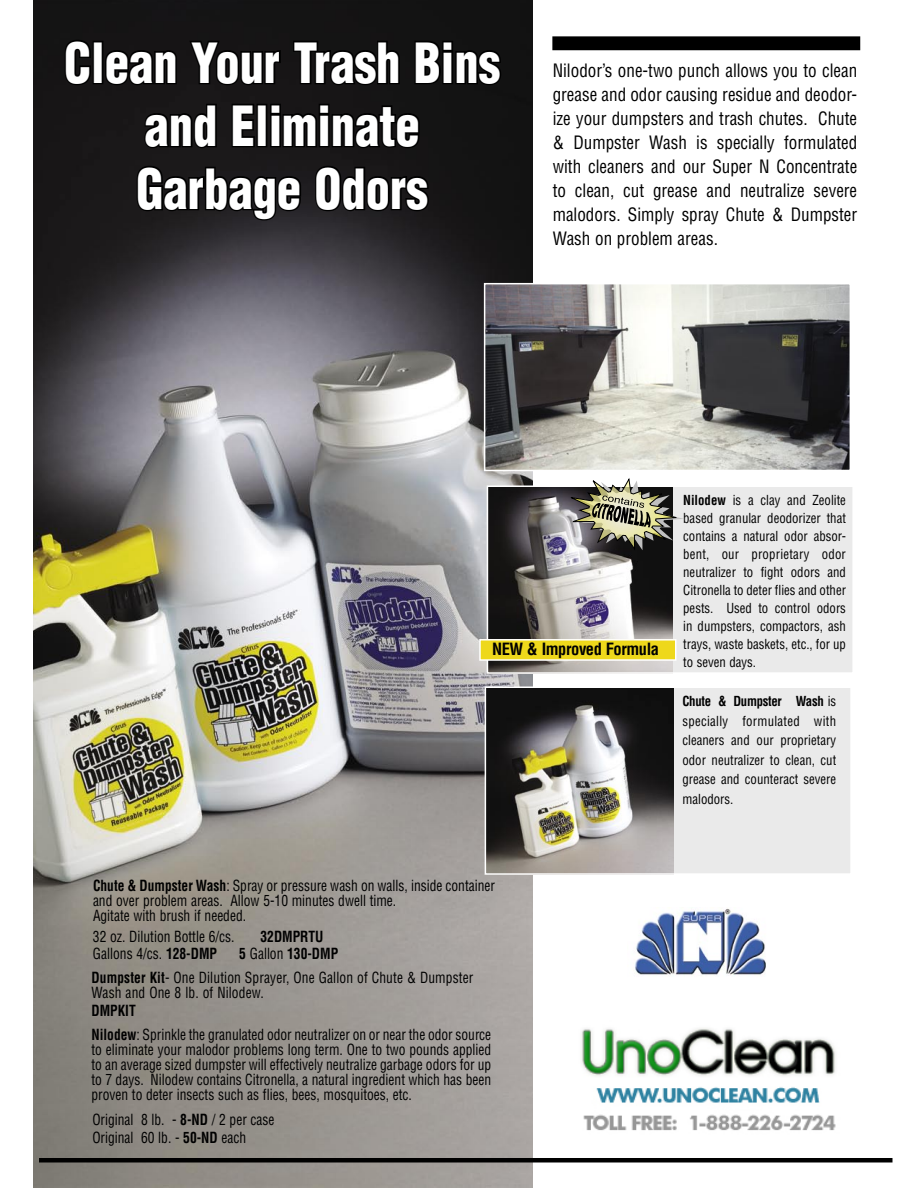
<style>
.page{position:relative;width:918px;height:1188px;background:#fff}
.page>*{position:absolute;margin:0;border:0;box-sizing:border-box;transform-origin:0 0}
.t1{font:900 condensed 54px/63px "Helvetica";color:#fff;text-align:center;scale:.9 1}
.t2{font:condensed 18px/24px "Helvetica";color:#000;text-align:justify;scale:.95 1}
.Product_title{font:700 condensed 16.5px "Helvetica";letter-spacing:-.025em;color:#000}
.t3{font:condensed 15px/15px "Helvetica";color:#000;scale:.9 1}
.t4{font:700 condensed 15px "Helvetica";color:#000;scale:.9 1}
.Product_title-2{font:condensed 13.5px/18px "Helvetica";color:#000;text-align:justify;scale:.95 1}
.s1{font-weight:700}
.s2{font-weight:400}
</style>
<div class="page">
<img style="left:635px;top:908px;width:131px;height:67px">
<img style="left:33px;top:0;width:499px;height:1188px">
<img style="left:487px;top:286px;width:361px;height:182px">
<div style="left:484px;top:283px;width:367px;height:188px;border:2px solid #fff"></div>
<div style="left:553px;top:37px;width:307px;height:13px;background:#000"></div>
<div style="left:552px;top:36px;width:308px;height:14px;border:2px solid #000"></div>
<svg style="left:63px;top:38px;width:29px;height:49px"></svg>
<div style="left:93px;top:41px;width:10px;height:43px;border:3px solid #000"></div>
<svg style="left:104px;top:49px;width:74px;height:38px;background:#0b0a0b"></svg>
<svg style="left:187px;top:38px;width:95px;height:49px;background:#0f0e0e"></svg>
<svg style="left:292px;top:39px;width:109px;height:48px;background:#0c0c0c"></svg>
<svg style="left:413px;top:39px;width:90px;height:48px;background:#0b0b0b"></svg>
<svg style="left:143px;top:102px;width:75px;height:48px;background:#0f0e0f"></svg>
<svg style="left:230px;top:102px;width:26px;height:47px"></svg>
<div style="left:257px;top:104px;width:10px;height:43px;border:3px solid #000"></div>
<svg style="left:269px;top:102px;width:152px;height:48px;background:#0d0c0d"></svg>
<svg style="left:135px;top:164px;width:168px;height:58px;background:#141214"></svg>
<svg style="left:314px;top:164px;width:116px;height:49px;background:#111011"></svg>
<hr style="left:39px;top:1158px;width:854px;height:4px;background:#000">
<div style="left:485px;top:687px;width:366px;height:187px;background:#eaeaea"></div>
<img style="left:488px;top:689px;width:186px;height:183px">
<div style="left:485px;top:686px;width:367px;height:189px;border:2px solid #fff"></div>
<div style="left:487px;top:486px;width:366px;height:187px;background:#eaeaea"></div>
<img style="left:490px;top:489px;width:183px;height:182px">
<div style="left:487px;top:486px;width:367px;height:188px;border:2px solid #fff"></div>
<svg style="left:557px;top:465px;width:133px;height:94px"></svg>
<div style="left:480px;top:640px;width:196px;height:20px;background:#eed81b"></div>
<div style="left:479px;top:639px;width:198px;height:22px;border:2px solid #fff"></div>
<img style="left:581px;top:1028px;width:255px;height:103px">
<p class="t1" style="left:64px;top:31px;width:486px">Clean Your Trash Bins and Eliminate</p>
<p class="t1" style="left:137px;top:157px;width:325px">Garbage Odors</p>
<p class="t2" style="left:553px;top:58px;width:322px">Nilodor’s one-two punch allows you to clean grease and odor causing residue and deodor&shy;ize your dumpsters and trash chutes. Chute &amp; Dumpster Wash is specially formulated with cleaners and our Super N Concentrate to clean, cut grease and neutralize severe malodors. Simply spray Chute &amp; Dumpster Wash on problem areas.</p>
<p class="Product_title" style="left:492px;top:639px;width:169px">NEW &amp; Improved Formula</p>
<p class="Product_title-2" style="left:683px;top:490px;width:173px"><span class="s1">Nilodew</span> is a clay and Zeolite based granular deodorizer that contains a natural odor absor&shy;bent, our proprietary odor neutralizer to fight odors and Citronella to deter flies and other pests. Used to control odors in dumpsters, compactors, ash trays, waste baskets, etc., for up to seven days.</p>
<p class="Product_title-2" style="left:683px;top:691px;width:163px;line-height:19.5px"><span class="s1">Chute &amp; Dumpster Wash</span> is specially formulated with cleaners and our proprietary odor neutralizer to clean, cut grease and counteract severe malodors.</p>
<p class="t3" style="left:93px;top:878px;width:448px"><span class="s1">Chute &amp; Dumpster Wash</span>: Spray or pressure wash on walls, inside container and over problem areas. Allow 5-10 minutes dwell time.</p>
<p class="t3" style="left:93px;top:908px;width:172px">Agitate with brush if needed.</p>
<p class="t3" style="left:93px;top:929px;width:159px">32 oz. Dilution Bottle 6/cs.</p>
<p class="t4" style="left:261px;top:928px;width:71px">32DMPRTU</p>
<p class="t3" style="left:93px;top:945px;width:139px">Gallons 4/cs. <span class="s1">128-DMP</span></p>
<p class="t4" style="left:239px;top:944px;width:111px">5 <span class="s2">Gallon</span> 130-DMP</p>
<p class="t3" style="left:92px;top:970px;width:426px"><span class="s1">Dumpster Kit</span>- One Dilution Sprayer, One Gallon of Chute &amp; Dumpster<br>Wash and One 8 lb. of Nilodew.</p>
<p class="t4" style="left:92px;top:1002px;width:51px">DMPKIT</p>
<p class="t3" style="left:92px;top:1026px;width:446px;text-align:justify"><span class="s1">Nilodew</span>: Sprinkle the granulated odor neutralizer on or near the odor source to eliminate your malodor problems long term. One to two pounds applied to an average sized dumpster will effectively neutralize garbage odors for up to 7 days. Nilodew contains Citronella, a natural ingredient which has been proven to deter insects such as flies, bees, mosquitoes, etc.</p>
<p class="t3" style="left:92px;top:1110px;width:204px;line-height:18px">Original 8 lb. - <span class="s1">8-ND</span> / 2 per case<br>Original 60 lb. - <span class="s1">50-ND</span> each</p>
</div>
